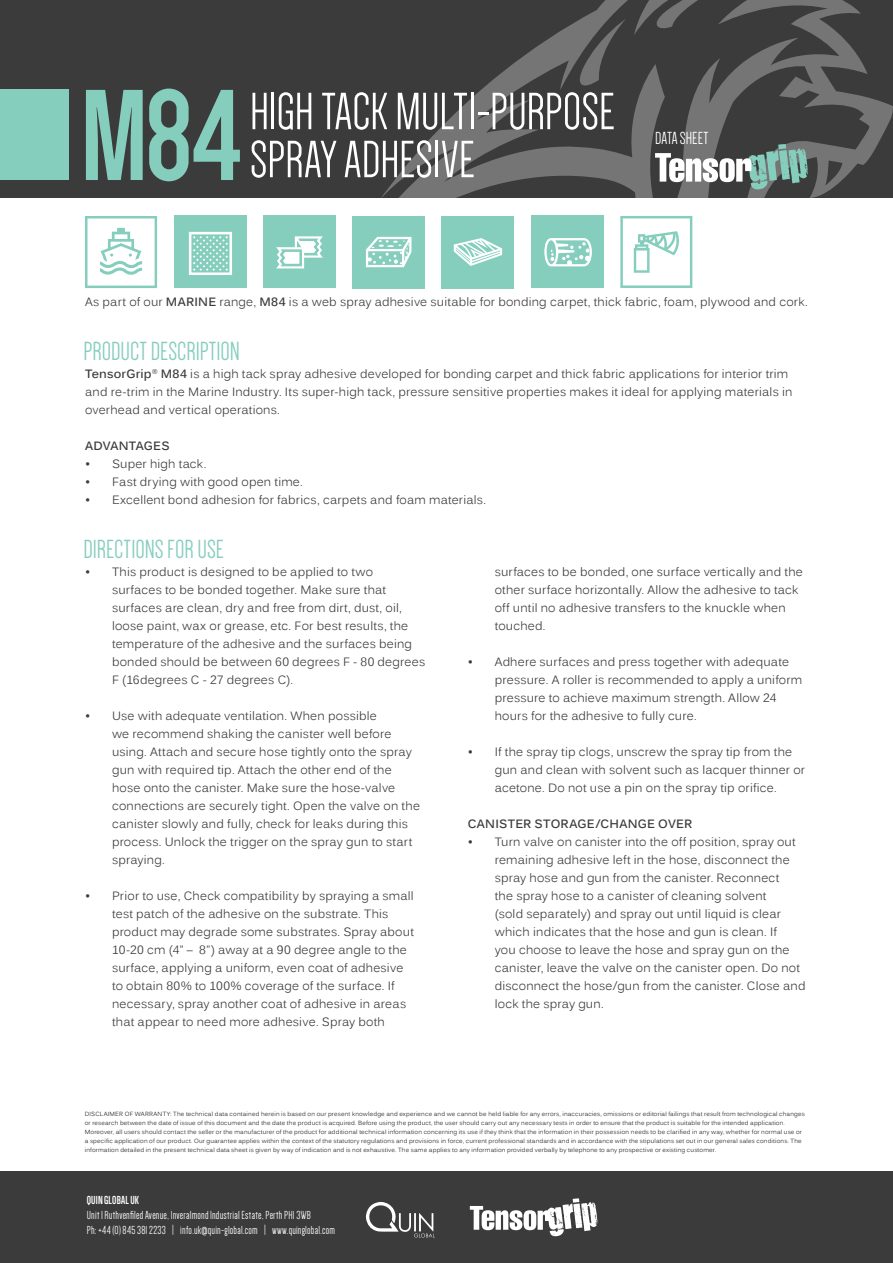
<style>
.page{position:relative;width:893px;height:1263px;background:#fff}
.page>*{position:absolute;margin:0;border:0;box-sizing:border-box;transform-origin:0 0}
.t1{font:700 133.5px "Dense";color:#85cebd}
.t2{font:54px/48px "Dense";letter-spacing:-.005em;color:#fff}
.t3{font:27px "Dense";color:#85cebd}
.t4{font:18px "Dense";letter-spacing:.005em;color:#fff}
.t5{font:12px/18px "Kalinga";letter-spacing:.015em;color:#3b3b3b}
.t6{font:12px/15px "Dense";letter-spacing:.02em;color:#fff}
.t7{font:700 12px "Kalinga";letter-spacing:.02em;color:#3b3b3b}
.t8{font:700 12px "Dense";letter-spacing:.015em;color:#fff}
.t9{font:6px/9px "Kalinga";letter-spacing:.025em;color:#221f1f}
.s1{font-weight:700}
</style>
<div class="page">
<div style="left:0;top:0;width:893px;height:198px;background:#3b3b3b"></div>
<svg style="left:381px;top:0;width:512px;height:198px"></svg>
<svg style="left:574px;top:19px;width:52px;height:72px"></svg>
<svg style="left:649px;top:0;width:77px;height:32px"></svg>
<div style="left:0;top:1171px;width:893px;height:92px;background:#3b3b3b"></div>
<svg style="left:470px;top:1198px;width:127px;height:38px"></svg>
<svg style="left:366px;top:1202px;width:68px;height:35px"></svg>
<div style="left:0;top:90px;width:68px;height:90px;background:#85cebd"></div>
<svg style="left:655px;top:144px;width:153px;height:46px"></svg>
<svg style="left:620px;top:216px;width:72px;height:72px"></svg>
<div style="left:174px;top:216px;width:72px;height:72px;background:#85cebd"></div>
<div style="left:263px;top:216px;width:72px;height:72px;background:#85cebd"></div>
<svg style="left:85px;top:216px;width:72px;height:72px"></svg>
<div style="left:353px;top:216px;width:72px;height:72px;background:#85cebd"></div>
<div style="left:442px;top:216px;width:72px;height:72px;background:#85cebd"></div>
<div style="left:531px;top:216px;width:72px;height:72px;background:#85cebd"></div>
<svg style="left:189px;top:232px;width:43px;height:43px"></svg>
<svg style="left:276px;top:236px;width:47px;height:32px"></svg>
<svg style="left:366px;top:237px;width:45px;height:30px"></svg>
<svg style="left:454px;top:238px;width:48px;height:28px"></svg>
<svg style="left:544px;top:238px;width:48px;height:28px"></svg>
<h1 class="t1" style="left:81px;top:89px;width:163px">M84</h1>
<h2 class="t2" style="left:250px;top:89px;width:366px">HIGH TACK MULTI-PURPOSE<br>SPRAY ADHESIVE</h2>
<h3 class="t4" style="left:655px;top:130px;width:55px">DATA SHEET</h3>
<p class="t5" style="left:85px;top:294px;width:724px">As part of our <span class="s1">MARINE</span> range, <span class="s1">M84</span> is a web spray adhesive suitable for bonding carpet, thick fabric, foam, plywood and cork.</p>
<h3 class="t3" style="left:83px;top:339px;width:158px">PRODUCT DESCRIPTION</h3>
<p class="t5" style="left:85px;top:366px;width:709px"><span class="s1">TensorGrip</span><sup>®</sup> <span class="s1">M84</span> is a high tack spray adhesive developed for bonding carpet and thick fabric applications for interior trim and re-trim in the Marine Industry. Its super-high tack, pressure sensitive properties makes it ideal for applying materials in overhead and vertical operations.</p>
<p class="t7" style="left:85px;top:441px;width:86px">ADVANTAGES</p>
<p class="t5" style="left:85px;top:456px;width:123px">• Super high tack.</p>
<p class="t5" style="left:85px;top:474px;width:219px">• Fast drying with good open time.</p>
<p class="t5" style="left:85px;top:492px;width:403px">• Excellent bond adhesion for fabrics, carpets and foam materials.</p>
<h3 class="t3" style="left:83px;top:537px;width:142px">DIRECTIONS FOR USE</h3>
<p class="t5" style="left:112px;top:564px;width:315px;text-indent:-27px">• This product is designed to be applied to two surfaces to be bonded together. Make sure that surfaces are clean, dry and free from dirt, dust, oil, loose paint, wax or grease, etc. For best results, the temperature of the adhesive and the surfaces being bonded should be between 60 degrees F - 80 degrees F (16degrees C - 27 degrees C).</p>
<p class="t5" style="left:112px;top:708px;width:309px;text-indent:-27px">• Use with adequate ventilation. When possible<br>we recommend shaking the canister well before using. Attach and secure hose tightly onto the spray gun with required tip. Attach the other end of the hose onto the canister. Make sure the hose-valve connections are securely tight. Open the valve on the canister slowly and fully, check for leaks during this process. Unlock the trigger on the spray gun to start spraying.</p>
<p class="t5" style="left:112px;top:888px;width:303px;text-indent:-27px">• Prior to use, Check compatibility by spraying a small test patch of the adhesive on the substrate. This product may degrade some substrates. Spray about 10-20 cm (4” – 8”) away at a 90 degree angle to the surface, applying a uniform, even coat of adhesive to obtain 80% to 100% coverage of the surface. If necessary, spray another coat of adhesive in areas that appear to need more adhesive. Spray both</p>
<p class="t5" style="left:495px;top:564px;width:310px">surfaces to be bonded, one surface vertically and the other surface horizontally. Allow the adhesive to tack off until no adhesive transfers to the knuckle when touched.</p>
<p class="t5" style="left:495px;top:654px;width:309px;text-indent:-27px">• Adhere surfaces and press together with adequate pressure. A roller is recommended to apply a uniform pressure to achieve maximum strength. Allow 24 hours for the adhesive to fully cure.</p>
<p class="t5" style="left:495px;top:744px;width:312px;text-indent:-27px">• If the spray tip clogs, unscrew the spray tip from the gun and clean with solvent such as lacquer thinner or acetone. Do not use a pin on the spray tip orifice.</p>
<p class="t7" style="left:468px;top:819px;width:226px">CANISTER STORAGE/CHANGE OVER</p>
<p class="t5" style="left:495px;top:834px;width:312px;text-indent:-27px">• Turn valve on canister into the off position, spray out remaining adhesive left in the hose, disconnect the spray hose and gun from the canister. Reconnect<br>the spray hose to a canister of cleaning solvent<br>(sold separately) and spray out until liquid is clear which indicates that the hose and gun is clean. If<br>you choose to leave the hose and spray gun on the canister, leave the valve on the canister open. Do not disconnect the hose/gun from the canister. Close and lock the spray gun.</p>
<p class="t9" style="left:85px;top:1110px;width:722px">DISCLAIMER OF WARRANTY: The technical data contained herein is based on our present knowledge and experience and we cannot be held liable for any errors, inaccuracies, omissions or editorial failings that result from technological changes or research between the date of issue of this document and the date the product is acquired. Before using the product, the user should carry out any necessary tests in order to ensure that the product is suitable for the intended application.<br>Moreover, all users should contact the seller or the manufacturer of the product for additional technical information concerning its use if they think that the information in their possession needs to be clarified in any way, whether for normal use or a specific application of our product. Our guarantee applies within the context of the statutory regulations and provisions in force, current professional standards and in accordance with the stipulations set out in our general sales conditions. The information detailed in the present technical data sheet is given by way of indication and is not exhaustive. The same applies to any information provided verbally by telephone to any prospective or existing customer.</p>
<p class="t8" style="left:87px;top:1195px;width:54px">QUIN GLOBAL UK</p>
<p class="t6" style="left:87px;top:1207px;width:250px">Unit 1 Ruthvenfiled Avenue, Inveralmond Industrial Estate, Perth PH1 3WB<br>Ph: +44 (0) 845 381 2233 | info.uk@quin-global.com | www.quinglobal.com</p>
</div>
